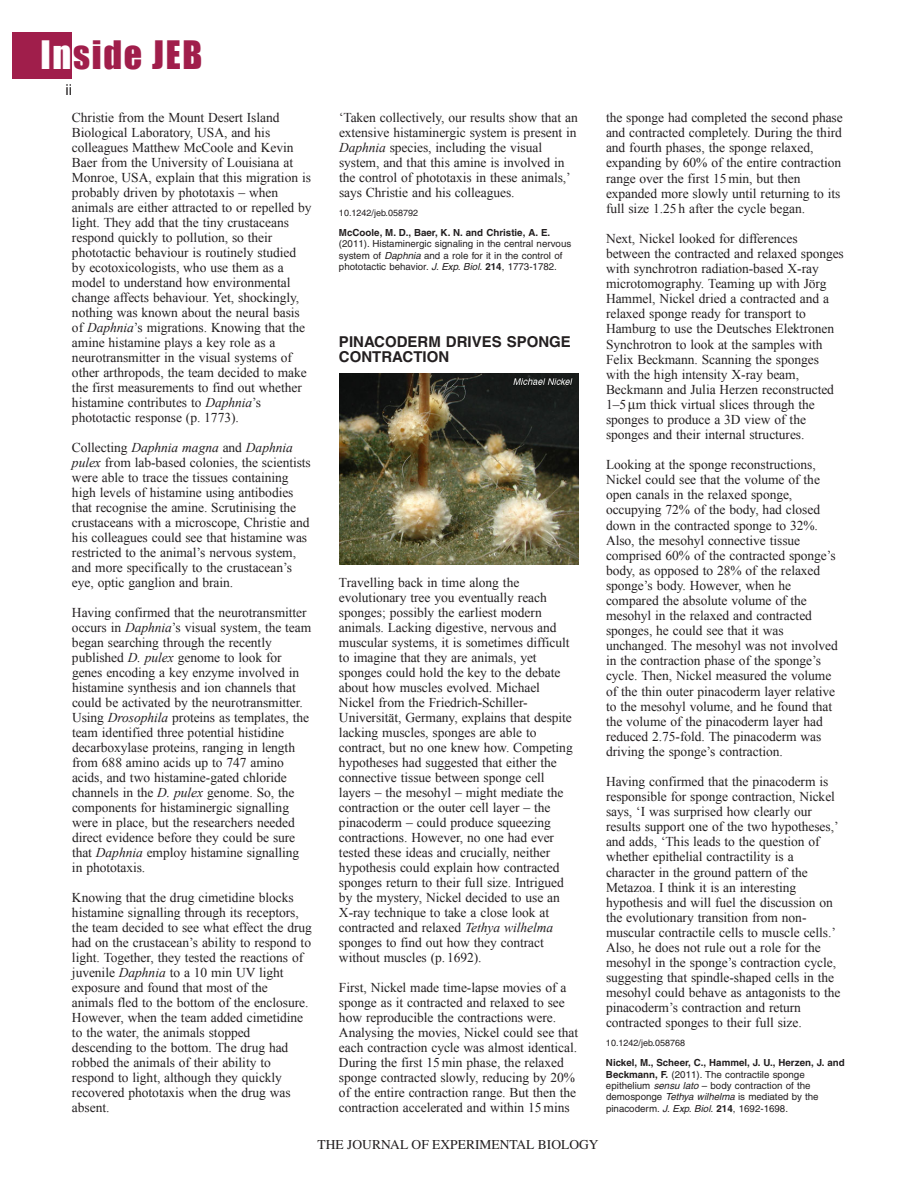
<style>
.page{position:relative;width:918px;height:1188px;background:#fff}
.page>*{position:absolute;margin:0;border:0;box-sizing:border-box;transform-origin:0 0}
.t1{font:36px "Impact";letter-spacing:.05em;color:#a01e4b}
.t2{font:700 15px/15px "Helvetica";color:#231f20}
.t3{font:15px "Helvetica";color:#231f20}
.t4{font:13.5px/15px "Times New Roman";letter-spacing:-.005em;color:#231f20}
.t5{font:13.5px "Times";color:#231f20}
.t6{font:9.75px/11.4px "Helvetica";color:#231f20}
.t7{font:700 9.75px "Helvetica";color:#231f20}
.t8{font:9px "Helvetica";color:#231f20}
.s1{color:#fff}
.s2{font-style:italic}
.s3{font-weight:700}
</style>
<div class="page">
<div style="left:12px;top:32px;width:60px;height:46px;background:#a01e4b"></div>
<img style="left:339px;top:374px;width:239px;height:191px">
<h1 class="t1" style="left:40px;top:33px;width:163px"><span class="s1">In</span>side JEB</h1>
<p class="t3" style="left:66px;top:84px;width:8px">ii</p>
<p class="t4" style="left:72px;top:110px;width:241px">Christie from the Mount Desert Island Biological Laboratory, USA, and his colleagues Matthew McCoole and Kevin Baer from the University of Louisiana at Monroe, USA, explain that this migration is probably driven by phototaxis – when animals are either attracted to or repelled by light. They add that the tiny crustaceans respond quickly to pollution, so their phototactic behaviour is routinely studied by ecotoxicologists, who use them as a model to understand how environmental change affects behaviour. Yet, shockingly, nothing was known about the neural basis of <span class="s2">Daphnia</span>’s migrations. Knowing that the amine histamine plays a key role as a neurotransmitter in the visual systems of other arthropods, the team decided to make the first measurements to find out whether histamine contributes to <span class="s2">Daphnia</span>’s phototactic response (p. 1773).</p>
<p class="t4" style="left:72px;top:440px;width:240px">Collecting <span class="s2">Daphnia magna</span> and <span class="s2">Daphnia pulex</span> from lab-based colonies, the scientists were able to trace the tissues containing high levels of histamine using antibodies that recognise the amine. Scrutinising the crustaceans with a microscope, Christie and his colleagues could see that histamine was restricted to the animal’s nervous system, and more specifically to the crustacean’s eye, optic ganglion and brain.</p>
<p class="t4" style="left:72px;top:605px;width:241px">Having confirmed that the neurotransmitter occurs in <span class="s2">Daphnia</span>’s visual system, the team began searching through the recently published <span class="s2">D. pulex</span> genome to look for genes encoding a key enzyme involved in histamine synthesis and ion channels that could be activated by the neurotransmitter.<br>Using <span class="s2">Drosophila</span> proteins as templates, the team identified three potential histidine decarboxylase proteins, ranging in length from 688 amino acids up to 747 amino acids, and two histamine-gated chloride channels in the <span class="s2">D. pulex</span> genome. So, the components for histaminergic signalling were in place, but the researchers needed direct evidence before they could be sure that <span class="s2">Daphnia</span> employ histamine signalling in phototaxis.</p>
<p class="t4" style="left:72px;top:890px;width:241px">Knowing that the drug cimetidine blocks histamine signalling through its receptors, the team decided to see what effect the drug had on the crustacean’s ability to respond to light. Together, they tested the reactions of juvenile <span class="s2">Daphnia</span> to a 10 min UV light exposure and found that most of the animals fled to the bottom of the enclosure.<br>However, when the team added cimetidine to the water, the animals stopped descending to the bottom. The drug had robbed the animals of their ability to respond to light, although they quickly recovered phototaxis when the drug was absent.</p>
<p class="t4" style="left:339px;top:110px;width:240px">‘Taken collectively, our results show that an extensive histaminergic system is present in <span class="s2">Daphnia</span> species, including the visual system, and that this amine is involved in the control of phototaxis in these animals,’ says Christie and his colleagues.</p>
<p class="t8" style="left:339px;top:210px;width:81px">10.1242/jeb.058792</p>
<p class="t7" style="left:339px;top:229px;width:213px">McCoole, M. D., Baer, K. N. and Christie, A. E.</p>
<p class="t6" style="left:339px;top:239px;width:234px">(2011). Histaminergic signaling in the central nervous system of <span class="s2">Daphnia</span> and a role for it in the control of phototactic behavior. <span class="s2">J. Exp. Biol.</span> <span class="s3">214</span>, 1773-1782.</p>
<p class="t2" style="left:339px;top:336px;width:233px">PINACODERM DRIVES SPONGE<br>CONTRACTION</p>
<p class="t4" style="left:339px;top:575px;width:235px">Travelling back in time along the evolutionary tree you eventually reach sponges; possibly the earliest modern animals. Lacking digestive, nervous and muscular systems, it is sometimes difficult to imagine that they are animals, yet sponges could hold the key to the debate about how muscles evolved. Michael Nickel from the Friedrich-Schiller-Universität, Germany, explains that despite lacking muscles, sponges are able to contract, but no one knew how. Competing hypotheses had suggested that either the connective tissue between sponge cell layers – the mesohyl – might mediate the contraction or the outer cell layer – the pinacoderm – could produce squeezing contractions. However, no one had ever tested these ideas and crucially, neither hypothesis could explain how contracted sponges return to their full size. Intrigued by the mystery, Nickel decided to use an X-ray technique to take a close look at contracted and relaxed <span class="s2">Tethya wilhelma </span>sponges to find out how they contract without muscles (p. 1692).</p>
<p class="t4" style="left:339px;top:980px;width:241px">First, Nickel made time-lapse movies of a sponge as it contracted and relaxed to see how reproducible the contractions were.<br>Analysing the movies, Nickel could see that each contraction cycle was almost identical.<br>During the first 15 min phase, the relaxed sponge contracted slowly, reducing by 20% of the entire contraction range. But then the contraction accelerated and within 15 mins</p>
<p class="t4" style="left:606px;top:110px;width:238px">the sponge had completed the second phase and contracted completely. During the third and fourth phases, the sponge relaxed, expanding by 60% of the entire contraction range over the first 15 min, but then expanded more slowly until returning to its full size 1.25 h after the cycle began.</p>
<p class="t4" style="left:606px;top:231px;width:239px">Next, Nickel looked for differences between the contracted and relaxed sponges with synchrotron radiation-based X-ray microtomography. Teaming up with Jörg Hammel, Nickel dried a contracted and a relaxed sponge ready for transport to Hamburg to use the Deutsches Elektronen Synchrotron to look at the samples with Felix Beckmann. Scanning the sponges with the high intensity X-ray beam, Beckmann and Julia Herzen reconstructed 1–5 m thick virtual slices through the sponges to produce a 3D view of the sponges and their internal structures.</p>
<p class="t4" style="left:606px;top:457px;width:233px">Looking at the sponge reconstructions, Nickel could see that the volume of the open canals in the relaxed sponge, occupying 72% of the body, had closed down in the contracted sponge to 32%.<br>Also, the mesohyl connective tissue comprised 60% of the contracted sponge’s body, as opposed to 28% of the relaxed sponge’s body. However, when he compared the absolute volume of the mesohyl in the relaxed and contracted sponges, he could see that it was unchanged. The mesohyl was not involved in the contraction phase of the sponge’s cycle. Then, Nickel measured the volume of the thin outer pinacoderm layer relative to the mesohyl volume, and he found that the volume of the pinacoderm layer had reduced 2.75-fold. The pinacoderm was driving the sponge’s contraction.</p>
<p class="t4" style="left:606px;top:774px;width:236px">Having confirmed that the pinacoderm is responsible for sponge contraction, Nickel says, ‘I was surprised how clearly our results support one of the two hypotheses,’ and adds, ‘This leads to the question of whether epithelial contractility is a character in the ground pattern of the Metazoa. I think it is an interesting hypothesis and will fuel the discussion on the evolutionary transition from non&shy;muscular contractile cells to muscle cells.’ Also, he does not rule out a role for the mesohyl in the sponge’s contraction cycle, suggesting that spindle-shaped cells in the mesohyl could behave as antagonists to the pinacoderm’s contraction and return contracted sponges to their full size.</p>
<p class="t8" style="left:606px;top:1040px;width:81px">10.1242/jeb.058768</p>
<p class="t6" style="left:606px;top:1058px;width:240px"><span class="s3">Nickel, M., Scheer, C., Hammel, J. U., Herzen, J. and Beckmann, F.</span> (2011). The contractile sponge epithelium <span class="s2">sensu lato</span> – body contraction of the demosponge <span class="s2">Tethya wilhelma</span> is mediated by the pinacoderm. <span class="s2">J. Exp. Biol.</span> <span class="s3">214</span>, 1692-1698.</p>
<p class="t5" style="left:318px;top:1137px;width:282px">THE JOURNAL OF EXPERIMENTAL BIOLOGY</p>
</div>
